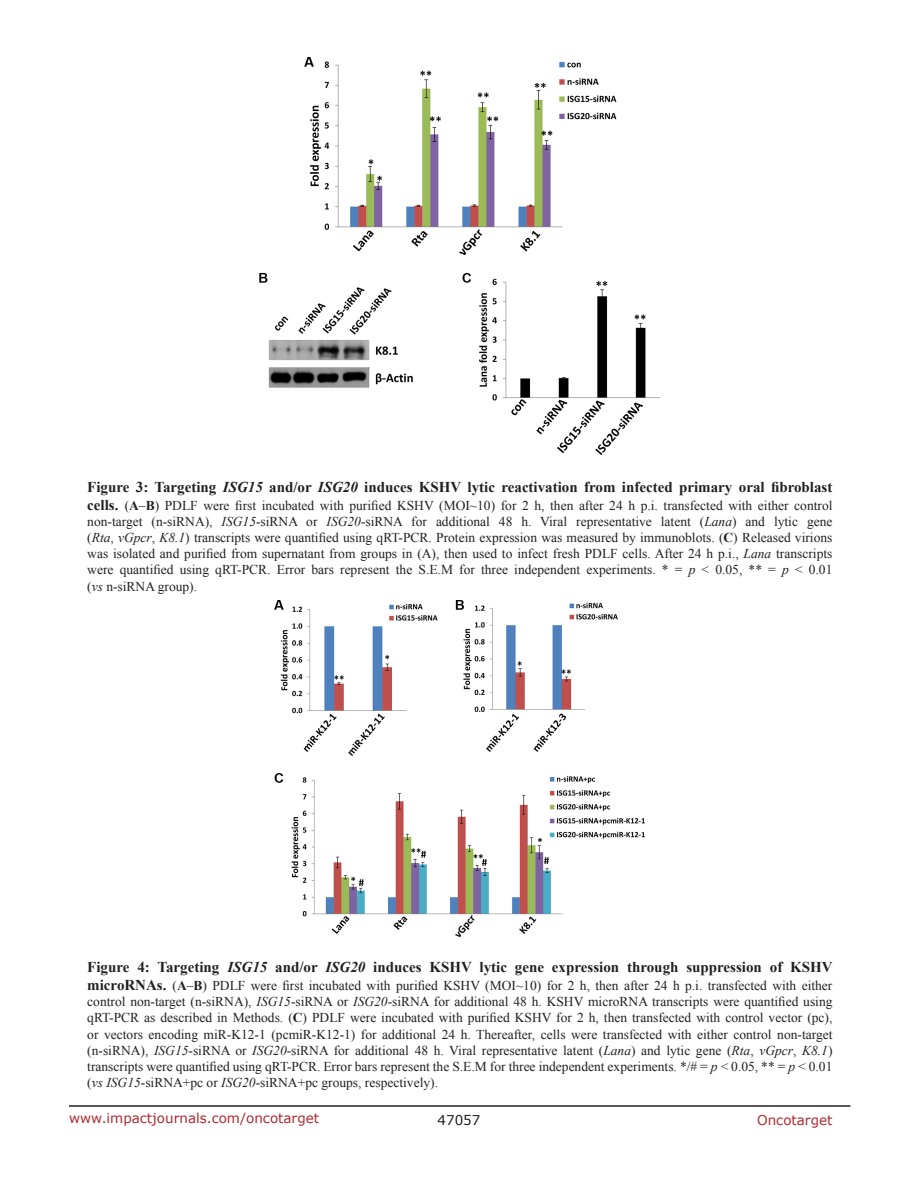
<style>
.page{position:relative;width:918px;height:1188px;background:#fff}
.page>*{position:absolute;margin:0;border:0;box-sizing:border-box;transform-origin:0 0}
.t1{font:700 15px "Times New Roman";color:#231f20}
.t2{font:13.5px/16.2px "Times New Roman";color:#231f20;text-align:justify}
.t3{font:13.5px "Verdana";color:#ac2b31}
.t4{font:13.5px "Verdana";color:#231f20}
.s1{font-style:italic}
.s2{font-weight:700;font-size:15px}
.s3{font-weight:700}
</style>
<div class="page">
<hr style="left:69px;top:1105px;width:781px;height:2px;background:#231f20">
<img style="left:259px;top:57px;width:400px;height:398px">
<img style="left:274px;top:600px;width:370px;height:336px">
<p class="t1" style="left:87px;top:476px;width:747px">Figure 3: Targeting <span class="s1">ISG15</span> and/or <span class="s1">ISG20</span> induces KSHV lytic reactivation from infected primary oral fibroblast</p>
<p class="t2" style="left:87px;top:497px;width:747px"><span class="s2">cells.</span> (<span class="s3">A</span>–<span class="s3">B</span>) PDLF were first incubated with purified KSHV (MOI~10) for 2 h, then after 24 h p.i. transfected with either control non-target (n-siRNA), <span class="s1">ISG15</span>-siRNA or <span class="s1">ISG20</span>-siRNA for additional 48 h. Viral representative latent (<span class="s1">Lana</span>) and lytic gene (<span class="s1">Rta</span>, <span class="s1">vGpcr</span>, <span class="s1">K8.1</span>) transcripts were quantified using qRT-PCR. Protein expression was measured by immunoblots. (<span class="s3">C</span>) Released virions was isolated and purified from supernatant from groups in (A), then used to infect fresh PDLF cells. After 24 h p.i., <span class="s1">Lana</span> transcripts were quantified using qRT-PCR. Error bars represent the S.E.M for three independent experiments. * = <span class="s1">p</span> &lt; 0.05, ** = <span class="s1">p</span> &lt; 0.01 (<span class="s1">vs</span> n-siRNA group).</p>
<p class="t1" style="left:87px;top:957px;width:747px">Figure 4: Targeting <span class="s1">ISG15</span> and/or <span class="s1">ISG20</span> induces KSHV lytic gene expression through suppression of KSHV</p>
<p class="t2" style="left:87px;top:977px;width:747px"><span class="s2">microRNAs.</span> (<span class="s3">A</span>–<span class="s3">B</span>) PDLF were first incubated with purified KSHV (MOI~10) for 2 h, then after 24 h p.i. transfected with either control non-target (n-siRNA), <span class="s1">ISG15</span>-siRNA or <span class="s1">ISG20</span>-siRNA for additional 48 h. KSHV microRNA transcripts were quantified using qRT-PCR as described in Methods. (<span class="s3">C</span>) PDLF were incubated with purified KSHV for 2 h, then transfected with control vector (pc), or vectors encoding miR-K12-1 (pcmiR-K12-1) for additional 24 h. Thereafter, cells were transfected with either control non-target (n-siRNA), <span class="s1">ISG15</span>-siRNA or <span class="s1">ISG20</span>-siRNA for additional 48 h. Viral representative latent (<span class="s1">Lana</span>) and lytic gene (<span class="s1">Rta</span>, <span class="s1">vGpcr</span>, <span class="s1">K8.1</span>) transcripts were quantified using qRT-PCR. Error bars represent the S.E.M for three independent experiments. */# = <span class="s1">p</span> &lt; 0.05, ** = <span class="s1">p</span> &lt; 0.01 (<span class="s1">vs ISG15</span>-siRNA+pc or <span class="s1">ISG20</span>-siRNA+pc groups, respectively).</p>
<p class="t3" style="left:69px;top:1109px;width:252px">www.impactjournals.com/oncotarget</p>
<p class="t4" style="left:438px;top:1111px;width:44px">47057</p>
<p class="t3" style="left:757px;top:1111px;width:77px">Oncotarget</p>
</div>
